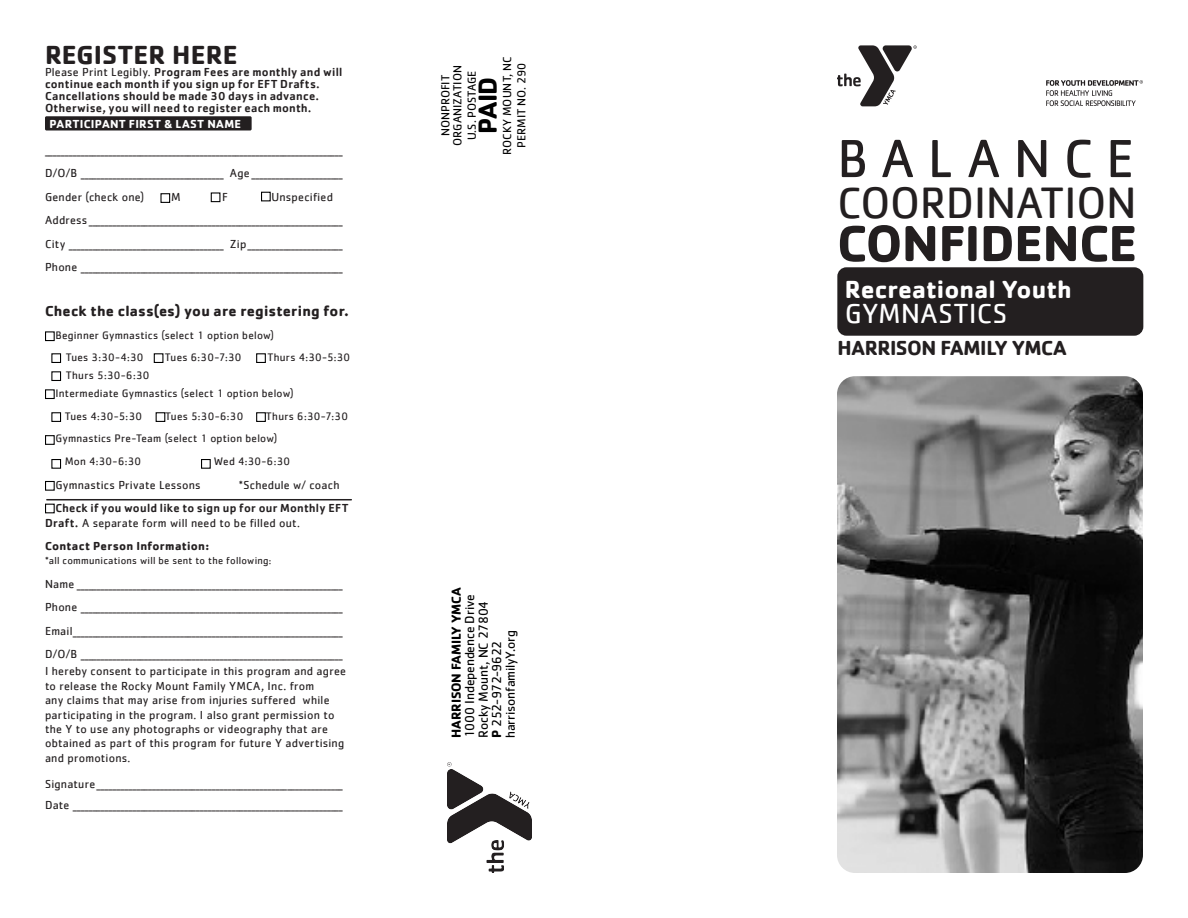
<style>
.page{position:relative;width:1188px;height:918px;background:#fff}
.page>*{position:absolute;margin:0;border:0;box-sizing:border-box;transform-origin:0 0}
._01_Benefit_Stateme{font:55.5px "Cachet";letter-spacing:.235em;color:#231f20}
._01_Benefit_Stateme-2{font:700 52.5px "Cachet";letter-spacing:-.015em;color:#231f20}
._01_Benefit_Stateme-3{font:45.3px "Cachet";letter-spacing:-.01em;color:#231f20}
._02_Offering_Catego{font:28.5px "Cachet";letter-spacing:.01em;color:#fff}
._06a_Intro_Head{font:700 27px "Cachet";letter-spacing:.005em;color:#231f20}
._05_Address_Website{font:700 27px "Cachet";color:#000}
._02_Offering_Catego-2{font:700 25.5px "Cachet";color:#fff}
._02_Location_on_cov{font:700 21px "Cachet";letter-spacing:-.025em;color:#231f20}
.t1{font:700 15px "Cachet";letter-spacing:.015em;color:#231f20}
._05_Address_Website-2{font:13.5px/13.5px "Cachet";letter-spacing:-.01em;color:#000}
.t2{font:12px/14.4px "Cachet";letter-spacing:.02em;color:#231f20}
._06a_Intro_Head-2{font:500 12px/12px "Cachet";letter-spacing:.02em;color:#231f20}
._05_Address_Website-3{font:12px/12px "Cachet";letter-spacing:.005em;color:#000;text-align:center}
.t3{font:700 12px "Cachet";letter-spacing:.025em;color:#fff}
.t4{font:700 12px "Cachet";letter-spacing:.02em;color:#231f20}
.t5{font:11.25px "Cachet";letter-spacing:.02em;color:#231f20}
.t6{font:10.5px "Cachet";letter-spacing:.025em;color:#231f20}
.s1{font-weight:400}
.s2{font-weight:700}
</style>
<div class="page">
<div style="left:45px;top:116px;width:207px;height:15px;background:#231f20;border-radius:2px"></div>
<img style="left:447px;top:762px;width:85px;height:111px">
<div style="left:837px;top:267px;width:306px;height:69px;background:#231f20;border-radius:9px"></div>
<img style="left:837px;top:376px;width:306px;height:497px">
<div style="left:45px;top:331px;width:10px;height:10px;border:1px solid #000"></div>
<div style="left:154px;top:353px;width:9px;height:10px;border:1px solid #000"></div>
<div style="left:45px;top:389px;width:10px;height:10px;border:1px solid #000"></div>
<div style="left:51px;top:412px;width:10px;height:10px;border:1px solid #000"></div>
<div style="left:51px;top:353px;width:10px;height:10px;border:1px solid #000"></div>
<div style="left:51px;top:459px;width:10px;height:10px;border:1px solid #000"></div>
<div style="left:45px;top:435px;width:10px;height:10px;border:1px solid #000"></div>
<div style="left:201px;top:459px;width:10px;height:10px;border:1px solid #000"></div>
<div style="left:45px;top:481px;width:10px;height:10px;border:1px solid #000"></div>
<div style="left:160px;top:193px;width:10px;height:10px;border:1px solid #000"></div>
<div style="left:211px;top:192px;width:9px;height:10px;border:1px solid #000"></div>
<div style="left:261px;top:192px;width:10px;height:9px;border:1px solid #000"></div>
<hr style="left:47px;top:499px;width:304px;height:1px;background:#231f20">
<div style="left:156px;top:412px;width:9px;height:10px;border:1px solid #000"></div>
<div style="left:256px;top:353px;width:10px;height:10px;border:1px solid #000"></div>
<div style="left:51px;top:371px;width:10px;height:10px;border:1px solid #000"></div>
<div style="left:256px;top:412px;width:10px;height:10px;border:1px solid #000"></div>
<div style="left:45px;top:504px;width:10px;height:9px;border:1px solid #000"></div>
<svg style="left:837px;top:45px;width:80px;height:61px"></svg>
<svg style="left:1046px;top:80px;width:97px;height:26px"></svg>
<p class="_06a_Intro_Head" style="left:45px;top:37px;width:194px">REGISTER HERE</p>
<p class="_06a_Intro_Head-2" style="left:45px;top:65px;width:299px"><span class="s1">Please Print Legibly.</span> Program Fees are monthly and will continue each month if you sign up for EFT Drafts.<br>Cancellations should be made 30 days in advance.<br>Otherwise, you will need to register each month.</p>
<p class="t3" style="left:50px;top:116px;width:193px">PARTICIPANT FIRST &amp; LAST NAME</p>
<p class="t2" style="left:45px;top:143px;width:299px">___________________________________________________________________________</p>
<p class="t2" style="left:45px;top:166px;width:299px">D/O/B ____________________________________ Age _______________________</p>
<p class="t2" style="left:45px;top:189px;width:101px">Gender (check one)</p>
<p class="t2" style="left:171px;top:189px;width:11px">M</p>
<p class="t2" style="left:222px;top:189px;width:7px">F</p>
<p class="t2" style="left:272px;top:189px;width:63px">Unspecified</p>
<p class="t2" style="left:45px;top:213px;width:299px">Address________________________________________________________________</p>
<p class="t2" style="left:45px;top:236px;width:299px">City _______________________________________ Zip________________________</p>
<p class="t2" style="left:45px;top:260px;width:299px">Phone __________________________________________________________________</p>
<p class="t1" style="left:45px;top:301px;width:306px">Check the class(es) you are registering for.</p>
<p class="t5" style="left:56px;top:328px;width:220px">Beginner Gymnastics (select 1 option below)</p>
<p class="t5" style="left:66px;top:351px;width:79px">Tues 3:30-4:30</p>
<p class="t5" style="left:165px;top:351px;width:78px">Tues 6:30-7:30</p>
<p class="t5" style="left:267px;top:351px;width:84px">Thurs 4:30-5:30</p>
<p class="t5" style="left:66px;top:369px;width:85px">Thurs 5:30-6:30</p>
<p class="t5" style="left:56px;top:387px;width:240px">Intermediate Gymnastics (select 1 option below)</p>
<p class="t5" style="left:65px;top:409px;width:79px">Tues 4:30-5:30</p>
<p class="t5" style="left:165px;top:409px;width:79px">Tues 5:30-6:30</p>
<p class="t5" style="left:266px;top:409px;width:84px">Thurs 6:30-7:30</p>
<p class="t5" style="left:56px;top:432px;width:223px">Gymnastics Pre-Team (select 1 option below)</p>
<p class="t5" style="left:65px;top:455px;width:78px">Mon 4:30-6:30</p>
<p class="t5" style="left:214px;top:455px;width:78px">Wed 4:30-6:30</p>
<p class="t2" style="left:56px;top:477px;width:147px">Gymnastics Private Lessons</p>
<p class="t2" style="left:239px;top:477px;width:102px">*Schedule w/ coach</p>
<p class="_06a_Intro_Head-2" style="left:45px;top:501px;width:305px;line-height:14.4px;text-indent:10px">Check if you would like to sign up for our Monthly EFT<br>Draft. <span class="s1">A separate form will need to be filled out.</span></p>
<p class="t4" style="left:45px;top:538px;width:166px">Contact Person Information:</p>
<p class="t6" style="left:45px;top:555px;width:228px">*all communications will be sent to the following:</p>
<p class="t2" style="left:45px;top:576px;width:299px">Name ___________________________________________________________________</p>
<p class="t2" style="left:45px;top:600px;width:299px">Phone __________________________________________________________________</p>
<p class="t2" style="left:45px;top:623px;width:299px">Email____________________________________________________________________</p>
<p class="t2" style="left:45px;top:647px;width:299px">D/O/B __________________________________________________________________</p>
<p class="t2" style="left:45px;top:664px;width:303px">I hereby consent to participate in this program and agree to release the Rocky Mount Family YMCA, Inc. from<br>any claims that may arise from injuries suffered while participating in the program. I also grant permission to the Y to use any photographs or videography that are obtained as part of this program for future Y advertising and promotions.</p>
<p class="t2" style="left:45px;top:777px;width:299px">Signature______________________________________________________________</p>
<p class="t2" style="left:45px;top:797px;width:299px">Date ____________________________________________________________________</p>
<p class="_05_Address_Website-3" style="left:500px;top:155px;width:100px;line-height:14.4px;rotate:-90deg">ROCKY MOUNT, NC<br>PERMIT NO. 290</p>
<p class="_05_Address_Website-3" style="left:439px;top:146px;width:82px;rotate:-90deg">NONPROFIT<br>ORGANIZATION</p>
<p class="_05_Address_Website-3" style="left:466px;top:140px;width:71px;rotate:-90deg">U.S. POSTAGE</p>
<p class="_05_Address_Website" style="left:470px;top:134px;width:59px;rotate:-90deg">PAID</p>
<p class="_05_Address_Website-2" style="left:449px;top:738px;width:152px;rotate:-90deg"><span class="s2">HARRISON FAMILY YMCA<br></span>1000 Independence Drive<br>Rocky Mount, NC 27804<br><span class="s2">P</span> 252-972-9622 harrisonfamilyY.org</p>
<p class="_01_Benefit_Stateme" style="left:837px;top:126px;width:299px">BALANCE</p>
<p class="_01_Benefit_Stateme-3" style="left:837px;top:176px;width:301px">COORDINATION</p>
<p class="_01_Benefit_Stateme-2" style="left:837px;top:209px;width:302px">CONFIDENCE</p>
<p class="_02_Offering_Catego-2" style="left:845px;top:273px;width:229px">Recreational Youth</p>
<p class="_02_Offering_Catego" style="left:845px;top:297px;width:164px">GYMNASTICS</p>
<p class="_02_Location_on_cov" style="left:838px;top:334px;width:231px">HARRISON FAMILY YMCA</p>
</div>
